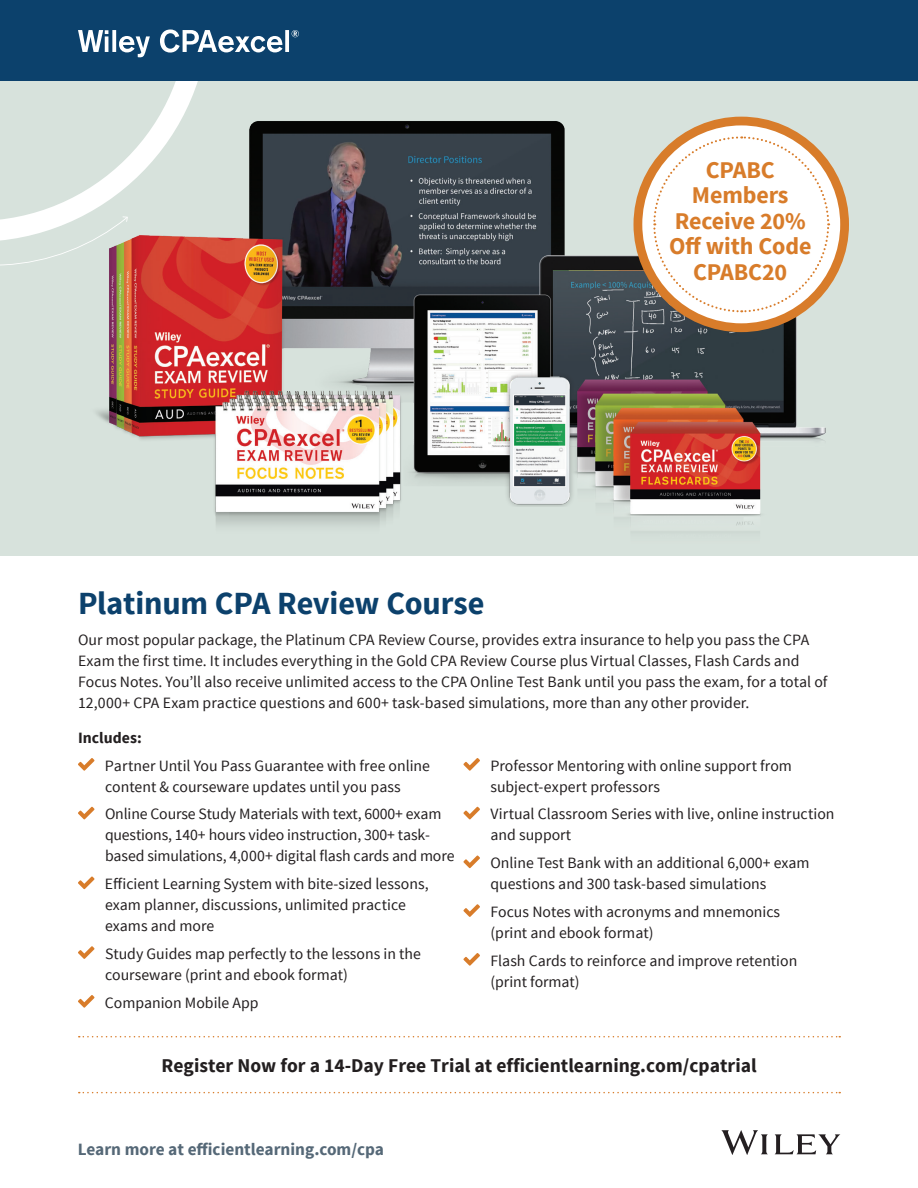
<style>
.page{position:relative;width:918px;height:1188px;background:#fff}
.page>*{position:absolute;margin:0;border:0;box-sizing:border-box;transform-origin:0 0}
.t1{font:700 32.25px "Source Sans Pro";letter-spacing:-.005em;color:#0c416c}
.t2{font:700 24px/25.5px "Source Sans Pro";letter-spacing:-.005em;color:#d87c2a;text-align:center}
.t3{font:700 19.5px "Source Sans Pro";color:#231f20}
.t4{font:700 17.25px "Source Sans Pro";color:#556877}
.t5{font:15.75px/21px "Source Sans Pro";color:#231f20}
.t6{font:700 15.75px "Source Sans Pro";letter-spacing:.005em;color:#231f20}
</style>
<div class="page">
<div style="left:0;top:49px;width:918px;height:507px;background:#d7e2dc"></div>
<svg style="left:78px;top:758px;width:16px;height:13px"></svg>
<svg style="left:78px;top:807px;width:16px;height:12px"></svg>
<svg style="left:78px;top:877px;width:16px;height:12px"></svg>
<svg style="left:78px;top:946px;width:16px;height:13px"></svg>
<svg style="left:78px;top:995px;width:16px;height:13px"></svg>
<svg style="left:464px;top:758px;width:16px;height:13px"></svg>
<svg style="left:464px;top:807px;width:16px;height:12px"></svg>
<svg style="left:464px;top:856px;width:16px;height:12px"></svg>
<svg style="left:464px;top:904px;width:16px;height:13px"></svg>
<svg style="left:464px;top:953px;width:16px;height:13px"></svg>
<svg style="left:721px;top:1130px;width:119px;height:25px"></svg>
<div style="left:0;top:0;width:918px;height:81px;background:#0c416c"></div>
<img style="left:96px;top:116px;width:737px;height:409px">
<svg style="left:0;top:29px;width:299px;height:239px"></svg>
<svg style="left:638px;top:121px;width:207px;height:207px;background:#f3dac2"></svg>
<div style="left:634px;top:117px;width:215px;height:215px;border:9px solid #d87c2a;border-radius:50%"></div>
<svg style="left:652px;top:135px;width:178px;height:178px;background:#f9f2ec"></svg>
<svg style="left:79px;top:1092px;width:761px;height:1px"></svg>
<svg style="left:79px;top:1036px;width:761px;height:1px"></svg>
<p class="t1" style="left:78px;top:583px;width:408px">Platinum CPA Review Course</p>
<p class="t2" style="left:669px;top:158px;width:144px">CPABC<br>Members<br>Receive 20%<br>Off with Code<br>CPABC20</p>
<p class="t5" style="left:78px;top:630px;width:751px">Our most popular package, the Platinum CPA Review Course, provides extra insurance to help you pass the CPA Exam the first time. It includes everything in the Gold CPA Review Course plus Virtual Classes, Flash Cards and Focus Notes. You’ll also receive unlimited access to the CPA Online Test Bank until you pass the exam, for a total of 12,000+ CPA Exam practice questions and 600+ task-based simulations, more than any other provider.</p>
<p class="t6" style="left:78px;top:728px;width:65px">Includes:</p>
<p class="t5" style="left:105px;top:755px;width:326px">Partner Until You Pass Guarantee with free online content &amp; courseware updates until you pass</p>
<p class="t5" style="left:105px;top:804px;width:351px">Online Course Study Materials with text, 6000+ exam questions, 140+ hours video instruction, 300+ task&shy;based simulations, 4,000+ digital flash cards and more</p>
<p class="t5" style="left:105px;top:874px;width:325px">Efficient Learning System with bite-sized lessons, exam planner, discussions, unlimited practice exams and more</p>
<p class="t5" style="left:105px;top:943px;width:317px">Study Guides map perfectly to the lessons in the courseware (print and ebook format)</p>
<p class="t5" style="left:105px;top:992px;width:155px">Companion Mobile App</p>
<p class="t5" style="left:490px;top:755px;width:303px">Professor Mentoring with online support from subject-expert professors</p>
<p class="t5" style="left:490px;top:804px;width:346px">Virtual Classroom Series with live, online instruction and support</p>
<p class="t5" style="left:491px;top:853px;width:321px">Online Test Bank with an additional 6,000+ exam questions and 300 task-based simulations</p>
<p class="t5" style="left:491px;top:901px;width:291px">Focus Notes with acronyms and mnemonics (print and ebook format)</p>
<p class="t5" style="left:491px;top:950px;width:308px">Flash Cards to reinforce and improve retention (print format)</p>
<p class="t3" style="left:162px;top:1053px;width:597px">Register Now for a 14-Day Free Trial at efficientlearning.com/cpatrial</p>
<p class="t4" style="left:78px;top:1138px;width:308px">Learn more at efficientlearning.com/cpa</p>
</div>
